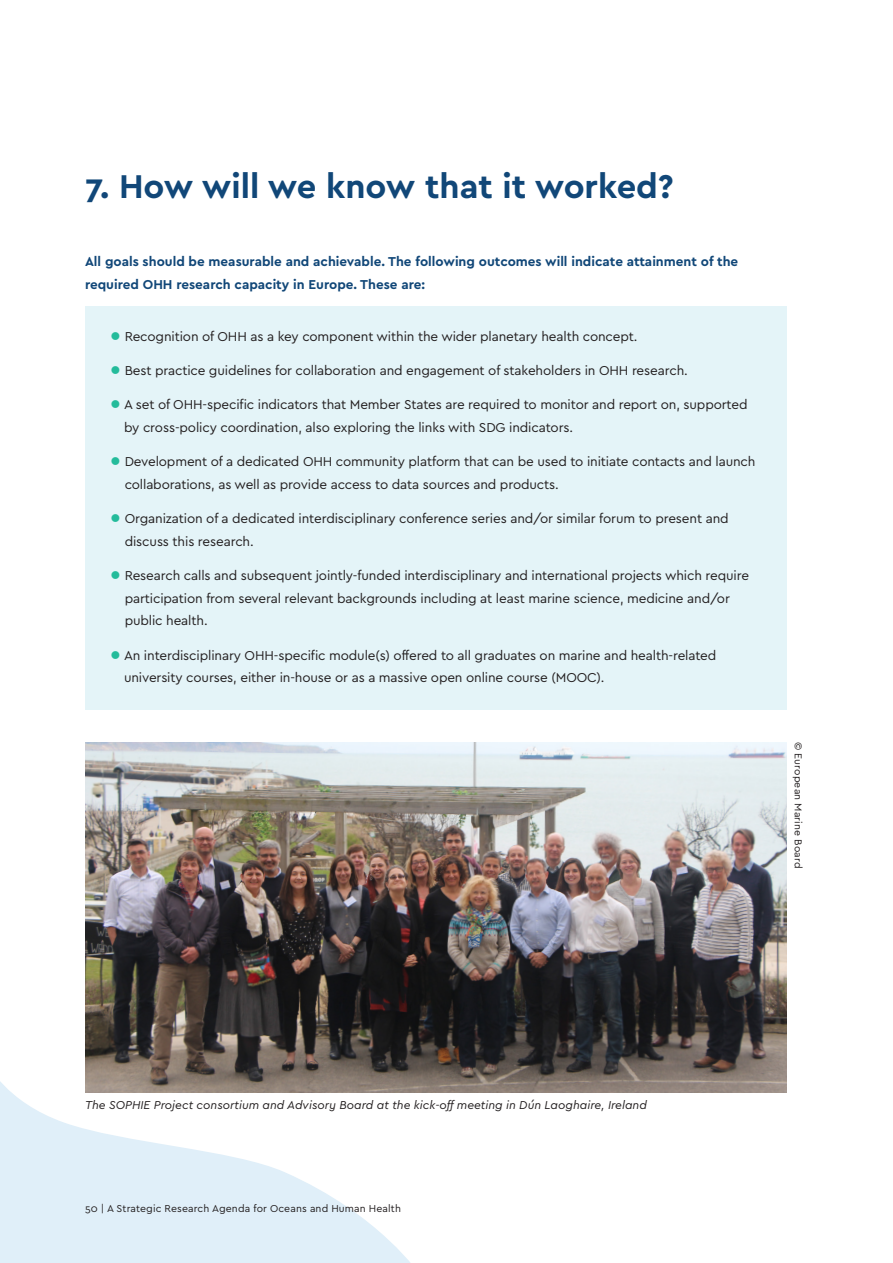
<style>
.page{position:relative;width:893px;height:1263px;background:#fff}
.page>*{position:absolute;margin:0;border:0;box-sizing:border-box;transform-origin:0 0}
.t1{font:700 34.5px "Cera Basic";color:#114778}
.t2{font:13.5px/22.5px "Cera Basic";letter-spacing:-.01em;color:#231f20}
.t3{font:700 13.5px/22.5px "Cera Basic";color:#114778}
.t4{font:italic 12px "Cera Basic";color:#231f20}
.t5{font:10.5px "Cera Basic";letter-spacing:.01em;color:#231f20}
.s1{color:#23bb9b}
</style>
<div class="page">
<svg style="left:0;top:1081px;width:410px;height:182px;fill:#e0eff9"></svg>
<div style="left:85px;top:306px;width:702px;height:404px;background:#e4f4f8"></div>
<img style="left:85px;top:742px;width:702px;height:351px">
<p class="t1" style="left:85px;top:166px;width:590px">7. How will we know that it worked?</p>
<p class="t3" style="left:85px;top:250px;width:655px">All goals should be measurable and achievable. The following outcomes will indicate attainment of the required OHH research capacity in Europe. These are:</p>
<p class="t2" style="left:111px;top:325px;width:528px"><span class="s1">●</span> Recognition of OHH as a key component within the wider planetary health concept.</p>
<p class="t2" style="left:111px;top:359px;width:579px"><span class="s1">●</span> Best practice guidelines for collaboration and engagement of stakeholders in OHH research.</p>
<p class="t2" style="left:124px;top:393px;width:625px;text-indent:-13px"><span class="s1">●</span> A set of OHH-specific indicators that Member States are required to monitor and report on, supported by cross-policy coordination, also exploring the links with SDG indicators.</p>
<p class="t2" style="left:125px;top:450px;width:632px;text-indent:-14px"><span class="s1">●</span> Development of a dedicated OHH community platform that can be used to initiate contacts and launch collaborations, as well as provide access to data sources and products.</p>
<p class="t2" style="left:125px;top:507px;width:605px;text-indent:-14px"><span class="s1">●</span> Organization of a dedicated interdisciplinary conference series and/or similar forum to present and discuss this research.</p>
<p class="t2" style="left:125px;top:564px;width:626px;text-indent:-14px"><span class="s1">●</span> Research calls and subsequent jointly-funded interdisciplinary and international projects which require participation from several relevant backgrounds including at least marine science, medicine and/or public health.</p>
<p class="t2" style="left:124px;top:644px;width:594px;text-indent:-13px"><span class="s1">●</span> An interdisciplinary OHH-specific module(s) offered to all graduates on marine and health-related university courses, either in-house or as a massive open online course (MOOC).</p>
<p class="t5" style="left:804px;top:742px;width:128px;rotate:90deg">© European Marine Board</p>
<p class="t4" style="left:85px;top:1098px;width:563px">The SOPHIE Project consortium and Advisory Board at the kick-off meeting in Dún Laoghaire, Ireland</p>
<p class="t5" style="left:85px;top:1202px;width:317px">50 | A Strategic Research Agenda for Oceans and Human Health</p>
</div>
